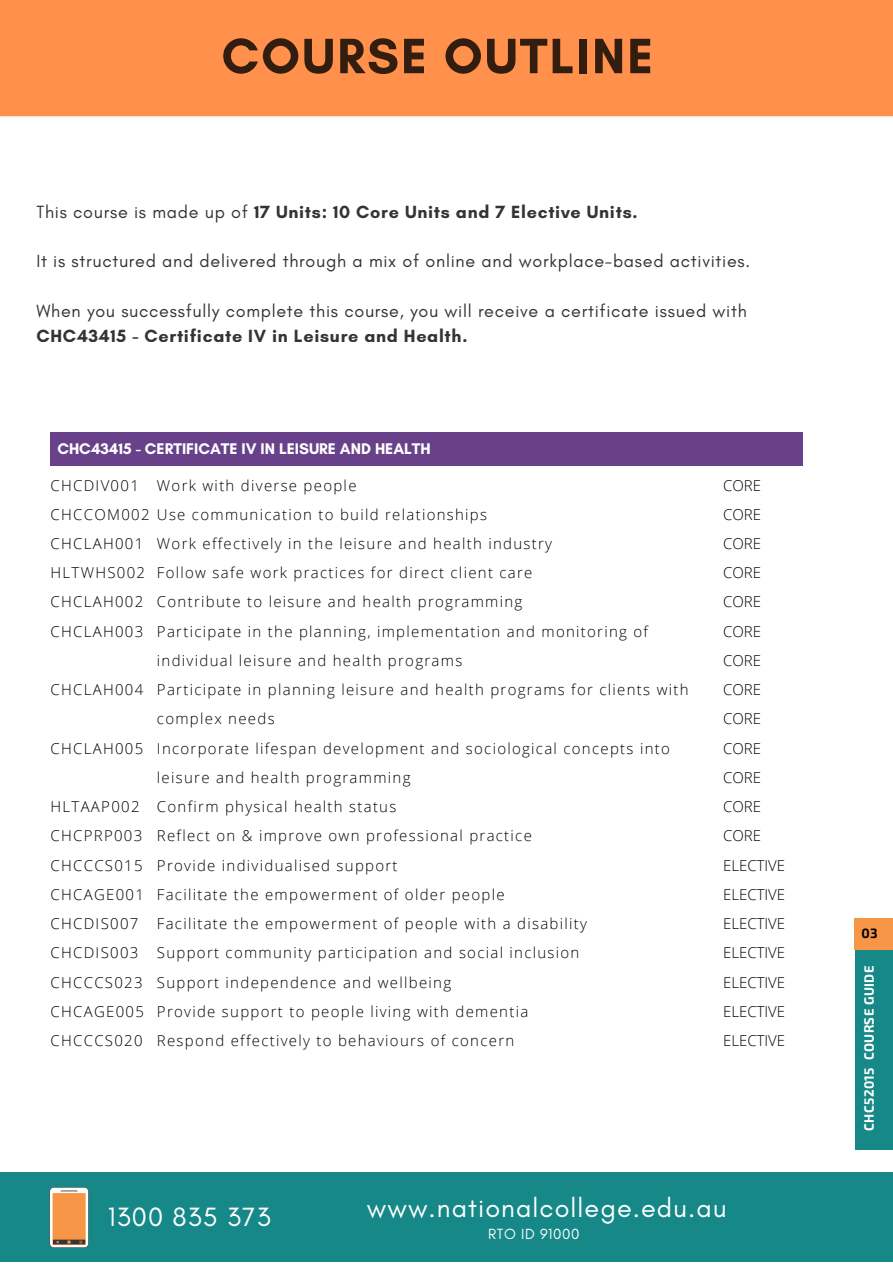
<style>
.page{position:relative;width:893px;height:1264px;background:#fff}
.page>*{position:absolute;margin:0;border:0;box-sizing:border-box;transform-origin:0 0}
.t1{font:700 50.55px "Glacial Indifference";letter-spacing:.04em;color:#000}
.t2{font:27px "Glacial Indifference";letter-spacing:.04em;color:#fff}
.t3{font:18px "Glacial Indifference";letter-spacing:.04em;color:#000}
.t4{font:700 18px "Glacial Indifference";letter-spacing:.04em;color:#000}
.t5{font:700 15.75px "Glacial Indifference";color:#fff}
.t6{font:300 15px/29.2px "Open Sans";letter-spacing:.085em;color:#000}
.t7{font:300 15px/29.2px "Open Sans";color:#000}
.t8{font:15px "Glacial Indifference";letter-spacing:.04em;color:#fff}
.t9{font:700 13.2px "Exo 2";letter-spacing:.03em;color:#fff}
.t10{font:700 13.2px "Exo 2";color:#000}
.s1{font-weight:400}
</style>
<div class="page">
<div style="left:0;top:0;width:892px;height:116px;background:#ff914d"></div>
<div style="left:854px;top:918px;width:38px;height:32px;background:#f79646"></div>
<div style="left:854px;top:950px;width:38px;height:199px;background:#158887"></div>
<div style="left:50px;top:432px;width:752px;height:33px;background:#69418b"></div>
<div style="left:0;top:1172px;width:892px;height:89px;background:#158887"></div>
<svg style="left:49px;top:1187px;width:40px;height:60px;background:#e1a36e"></svg>
<h1 class="t1" style="left:221px;top:25px;width:433px">COURSE OUTLINE</h1>
<p class="t4" style="left:36px;top:201px;width:602px"><span class="s1">This course is made up of</span> 17 Units: 10 Core Units and 7 Elective Units.</p>
<p class="t3" style="left:36px;top:250px;width:715px">It is structured and delivered through a mix of online and workplace-based activities.</p>
<p class="t3" style="left:36px;top:300px;width:712px">When you successfully complete this course, you will receive a certificate issued with</p>
<p class="t4" style="left:36px;top:324px;width:432px">CHC43415 - Certificate IV in Leisure and Health.</p>
<p class="t5" style="left:57px;top:438px;width:375px">CHC43415 - CERTIFICATE IV IN LEISURE AND HEALTH</p>
<p class="t6" style="left:50px;top:470px;width:101px">CHCDIV001<br>CHCCOM002<br>CHCLAH001<br>HLTWHS002<br>CHCLAH002<br>CHCLAH003</p>
<p class="t6" style="left:50px;top:674px;width:94px">CHCLAH004</p>
<p class="t6" style="left:50px;top:733px;width:94px">CHCLAH005</p>
<p class="t6" style="left:50px;top:791px;width:95px">HLTAAP002<br>CHCPRP003<br>CHCCCS015<br>CHCAGE001<br>CHCDIS007<br>CHCDIS003<br>CHCCCS023<br>CHCAGE005<br>CHCCCS020</p>
<p class="t6" style="left:157px;top:470px;width:533px">Work with diverse people<br>Use communication to build relationships<br>Work effectively in the leisure and health industry<br>Follow safe work practices for direct client care<br>Contribute to leisure and health programming<br>Participate in the planning, implementation and monitoring of individual leisure and health programs<br>Participate in planning leisure and health programs for clients with complex needs<br>Incorporate lifespan development and sociological concepts into leisure and health programming<br>Confirm physical health status<br>Reflect on &amp; improve own professional practice<br>Provide individualised support<br>Facilitate the empowerment of older people<br>Facilitate the empowerment of people with a disability<br>Support community participation and social inclusion<br>Support independence and wellbeing<br>Provide support to people living with dementia<br>Respond effectively to behaviours of concern</p>
<p class="t7" style="left:723px;top:470px;width:64px">CORE<br>CORE<br>CORE<br>CORE<br>CORE<br>CORE<br>CORE<br>CORE<br>CORE<br>CORE<br>CORE<br>CORE<br>CORE<br>ELECTIVE<br>ELECTIVE<br>ELECTIVE<br>ELECTIVE<br>ELECTIVE<br>ELECTIVE<br>ELECTIVE</p>
<h2 class="t2" style="left:108px;top:1199px;width:164px">1300 835 373</h2>
<h2 class="t2" style="left:367px;top:1191px;width:361px">www.nationalcollege.edu.au</h2>
<p class="t8" style="left:488px;top:1224px;width:93px">RTO ID 91000</p>
<p class="t10" style="left:861px;top:925px;width:18px">03</p>
<p class="t9" style="left:860px;top:1130px;width:167px;rotate:-90deg">CHC52015 COURSE GUIDE</p>
</div>
